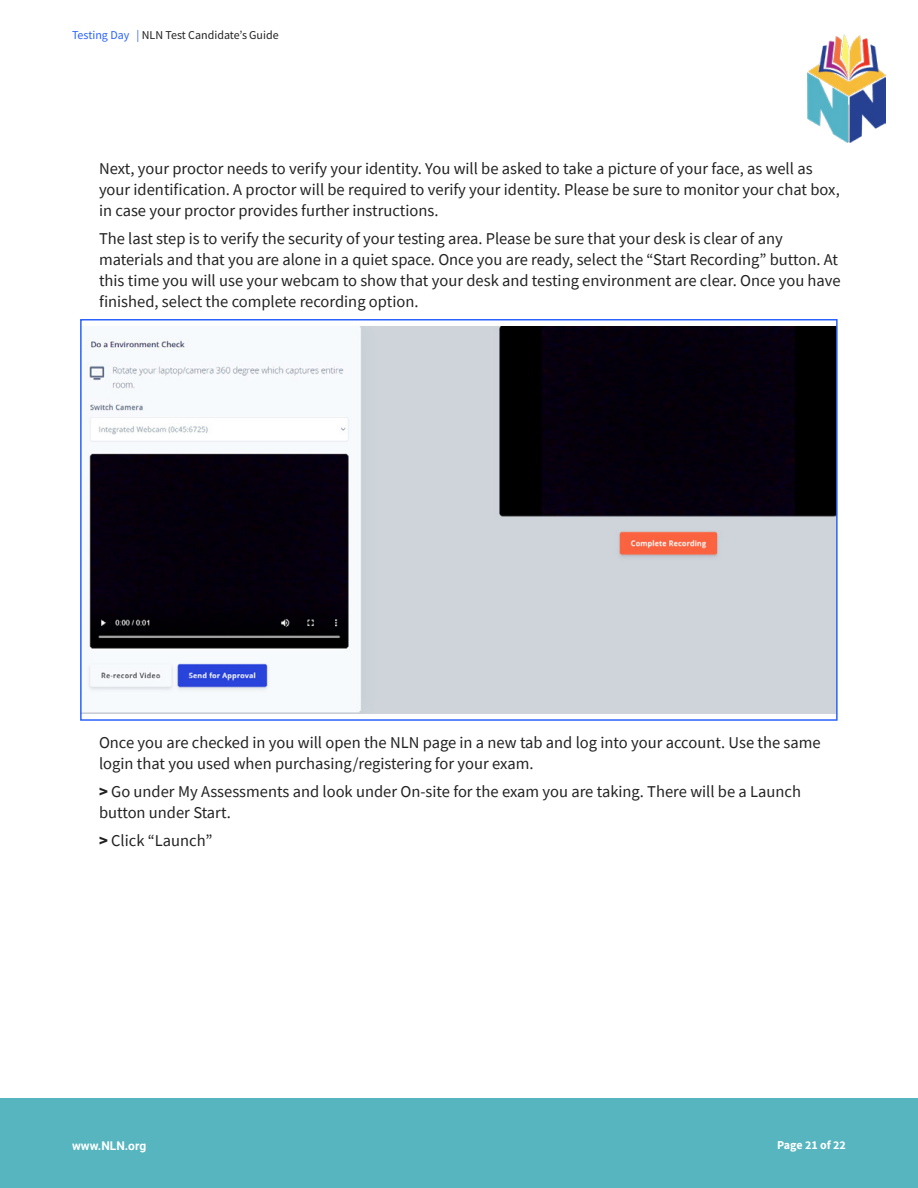
<style>
.page{position:relative;width:918px;height:1188px;background:#fff}
.page>*{position:absolute;margin:0;border:0;box-sizing:border-box;transform-origin:0 0}
.t1{font:16.5px/21px "Source Sans Pro";color:#222}
.t2{font:12px "Source Sans Variable";color:#222}
.t3{font:700 12px "Roboto";color:#fff}
.t4{font:700 12px "Source Sans Pro";letter-spacing:-.005em;color:#fff}
.s1{color:#2962ff}
.s2{font-weight:900}
</style>
<div class="page">
<div style="left:0;top:1098px;width:918px;height:90px;background:#56b5bf"></div>
<img style="left:807px;top:35px;width:79px;height:108px">
<img style="left:83px;top:327px;width:752px;height:386px">
<div style="left:80px;top:319px;width:758px;height:402px;border:2px solid #2962ff"></div>
<p class="t2" style="left:72px;top:28px;width:208px"><span class="s1">Testing Day |</span> NLN Test Candidate’s Guide</p>
<p class="t1" style="left:99px;top:158px;width:742px">Next, your proctor needs to verify your identity. You will be asked to take a picture of your face, as well as your identification. A proctor will be required to verify your identity. Please be sure to monitor your chat box, in case your proctor provides further instructions.</p>
<p class="t1" style="left:99px;top:228px;width:743px">The last step is to verify the security of your testing area. Please be sure that your desk is clear of any materials and that you are alone in a quiet space. Once you are ready, select the “Start Recording” button. At this time you will use your webcam to show that your desk and testing environment are clear. Once you have finished, select the complete recording option.</p>
<p class="t1" style="left:99px;top:732px;width:723px">Once you are checked in you will open the NLN page in a new tab and log into your account. Use the same login that you used when purchasing/registering for your exam.</p>
<p class="t1" style="left:99px;top:781px;width:704px"><span class="s2">&gt;</span> Go under My Assessments and look under On-site for the exam you are taking. There will be a Launch button under Start.</p>
<p class="t1" style="left:99px;top:830px;width:115px"><span class="s2">&gt;</span> Click “Launch”</p>
<p class="t3" style="left:72px;top:1137px;width:76px">www.NLN.org</p>
<p class="t4" style="left:777px;top:1137px;width:70px">Page 21 of 22</p>
</div>
